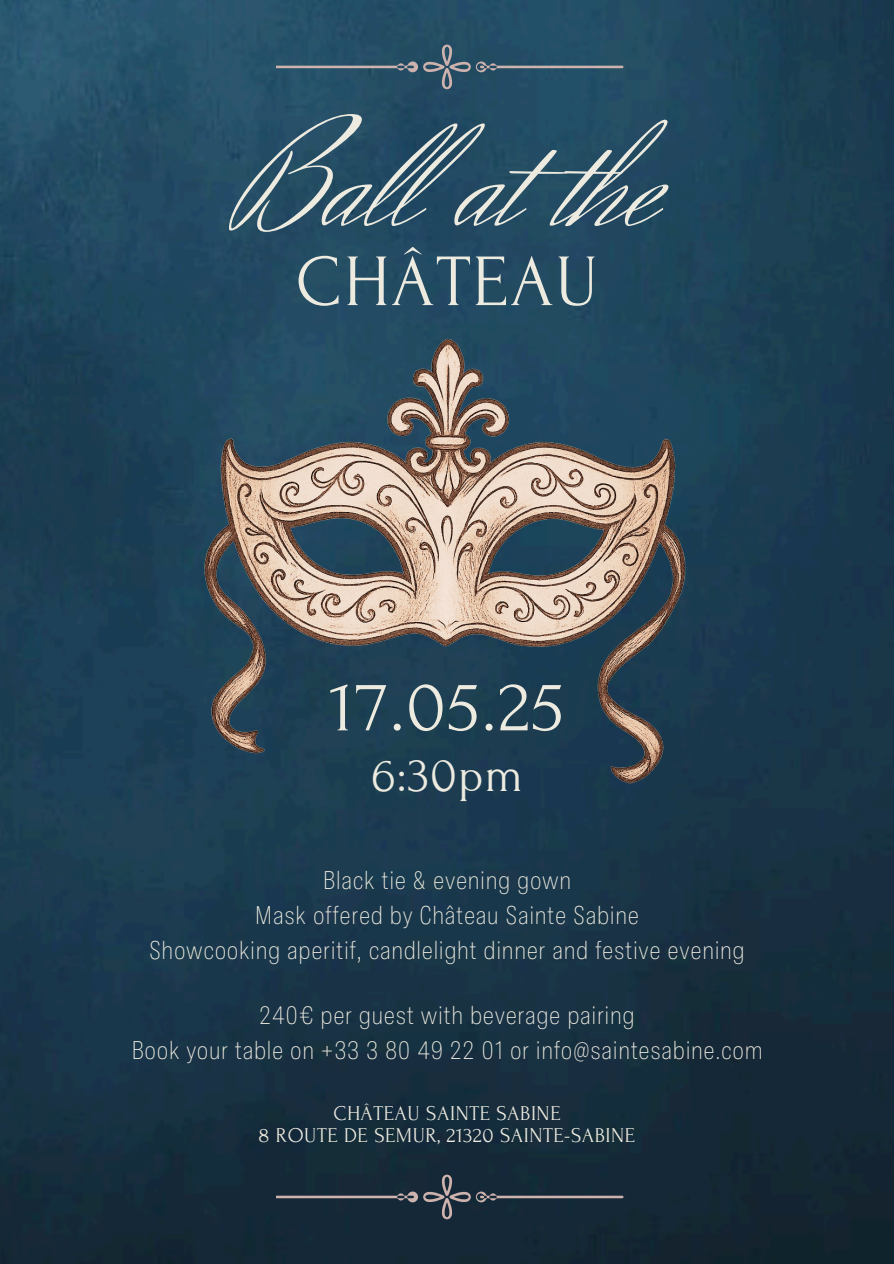
<style>
.page{position:relative;width:894px;height:1264px;background:#fff}
.page>*{position:absolute;margin:0;border:0;box-sizing:border-box;transform-origin:0 0}
.t1{font:151.2px "Herr Von Muellerhoff";color:#edebe0}
.t2{font:73.5px "Forum";letter-spacing:.025em;color:#edebe0}
.t3{font:49.5px "Forum";color:#edebe0}
.t4{font:100 25.5px/35px "Messina Sans Condensed";letter-spacing:.025em;color:#edebe0;text-align:center}
.t5{font:21px "Forum";letter-spacing:.025em;color:#edebe0}
</style>
<div class="page">
<img style="left:0;top:0;width:893px;height:1263px">
<svg style="left:276px;top:45px;width:349px;height:44px;background:#32566b"></svg>
<img style="left:171px;top:284px;width:551px;height:552px">
<svg style="left:276px;top:1174px;width:349px;height:45px;background:#233340"></svg>
<p class="t1" style="left:236px;top:86px;width:423px">Bal at the</p>
<p class="t2" style="left:295px;top:242px;width:304px">CHÂTEAU</p>
<h1 class="t2" style="left:330px;top:667px;width:236px">17.05.25</h1>
<h1 class="t3" style="left:371px;top:748px;width:153px">6:30pm</h1>
<h2 class="t4" style="left:149px;top:862px;width:597px">Black tie &amp; evening gown<br>Mask offered by Château Sainte Sabine<br>Showcooking aperitif, candlelight dinner and festive evening</h2>
<p class="t4" style="left:131px;top:997px;width:632px">240€ per guest with beverage pairing<br>Book your table on +33 3 80 49 22 01 or info@saintesabine.com</p>
<h3 class="t5" style="left:333px;top:1101px;width:229px">CHÂTEAU SAINTE SABINE</h3>
<h4 class="t5" style="left:259px;top:1124px;width:378px">8 ROUTE DE SEMUR, 21320 SAINTE-SABINE</h4>
</div>
